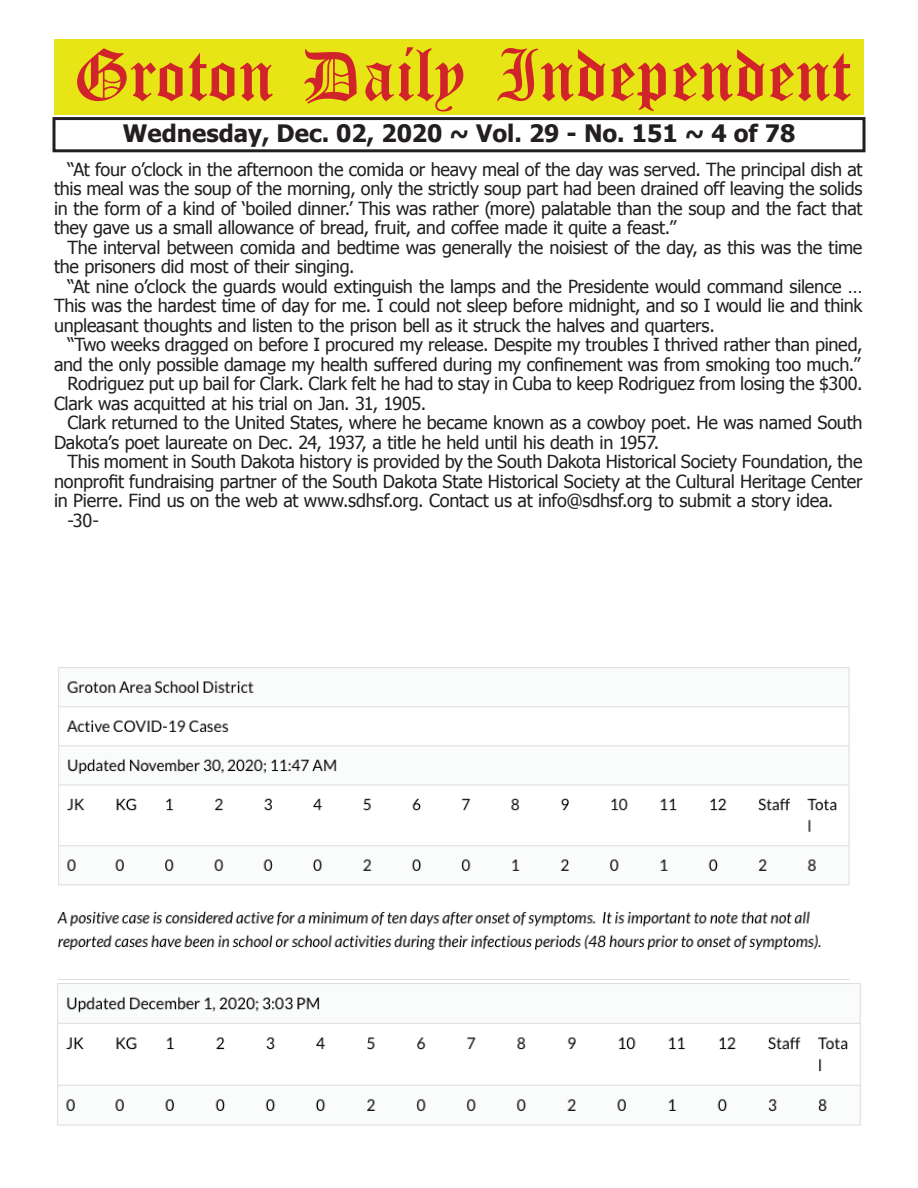
<style>
.page{position:relative;width:918px;height:1188px;background:#fff}
.page>*{position:absolute;margin:0;border:0;box-sizing:border-box;transform-origin:0 0}
.t1{font:54px "Old English Five";color:#d1232a}
.t2{font:700 24px "Tahoma";color:#231f20}
.t3{font:18px/19.5px "Tahoma";letter-spacing:-.01em;color:#231f20;text-align:justify}
</style>
<div class="page">
<div style="left:52px;top:117px;width:814px;height:35px;border:3px solid #231f20"></div>
<div style="left:54px;top:40px;width:810px;height:75px;background:#e7e515"></div>
<img style="left:57px;top:667px;width:793px;height:313px">
<img style="left:57px;top:984px;width:804px;height:142px">
<h1 class="t1" style="left:73px;top:50px;width:779px">Groton Daily Independent</h1>
<h2 class="t2" style="left:123px;top:116px;width:674px">Wednesday, Dec. 02, 2020 ~ Vol. 29 - No. 151 ~ 4 of 78</h2>
<p class="t3" style="left:54px;top:159px;width:810px;text-indent:14px">“At four o’clock in the afternoon the comida or heavy meal of the day was served. The principal dish at this meal was the soup of the morning, only the strictly soup part had been drained off leaving the solids in the form of a kind of ‘boiled dinner.’ This was rather (more) palatable than the soup and the fact that they gave us a small allowance of bread, fruit, and coffee made it quite a feast.”</p>
<p class="t3" style="left:54px;top:237px;width:810px;text-indent:14px">The interval between comida and bedtime was generally the noisiest of the day, as this was the time the prisoners did most of their singing.</p>
<p class="t3" style="left:54px;top:276px;width:810px;text-indent:14px">“At nine o’clock the guards would extinguish the lamps and the Presidente would command silence … This was the hardest time of day for me. I could not sleep before midnight, and so I would lie and think unpleasant thoughts and listen to the prison bell as it struck the halves and quarters.</p>
<p class="t3" style="left:68px;top:334px;width:797px">“Two weeks dragged on before I procured my release. Despite my troubles I thrived rather than pined,</p>
<p class="t3" style="left:54px;top:354px;width:808px">and the only possible damage my health suffered during my confinement was from smoking too much.”</p>
<p class="t3" style="left:68px;top:373px;width:797px">Rodriguez put up bail for Clark. Clark felt he had to stay in Cuba to keep Rodriguez from losing the $300.</p>
<p class="t3" style="left:54px;top:393px;width:374px">Clark was acquitted at his trial on Jan. 31, 1905.</p>
<p class="t3" style="left:68px;top:412px;width:797px">Clark returned to the United States, where he became known as a cowboy poet. He was named South</p>
<p class="t3" style="left:54px;top:432px;width:607px">Dakota’s poet laureate on Dec. 24, 1937, a title he held until his death in 1957.</p>
<p class="t3" style="left:68px;top:451px;width:797px">This moment in South Dakota history is provided by the South Dakota Historical Society Foundation, the</p>
<p class="t3" style="left:54px;top:471px;width:810px">nonprofit fundraising partner of the South Dakota State Historical Society at the Cultural Heritage Center</p>
<p class="t3" style="left:54px;top:490px;width:781px">in Pierre. Find us on the web at www.sdhsf.org. Contact us at info@sdhsf.org to submit a story idea.</p>
<p class="t3" style="left:68px;top:510px;width:33px">-30-</p>
</div>
